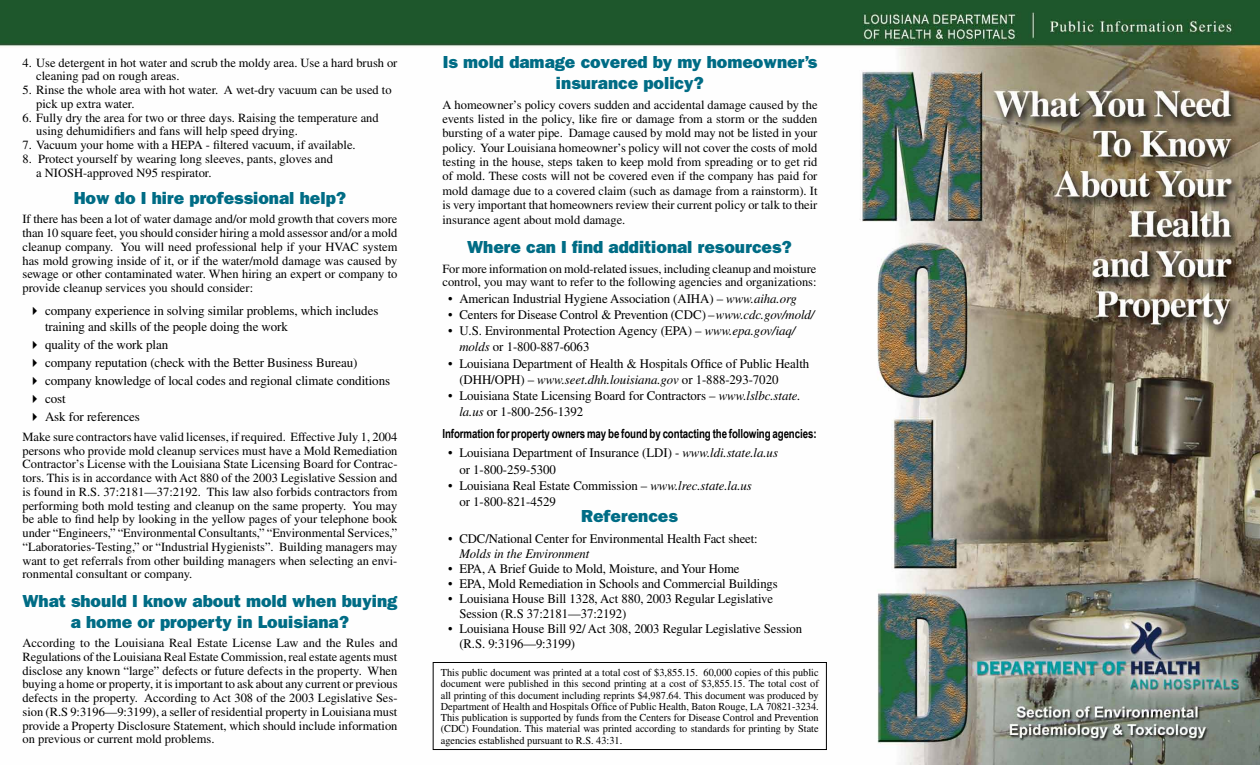
<style>
.page{position:relative;width:1260px;height:765px;background:#fff}
.page>*{position:absolute;margin:0;border:0;box-sizing:border-box;transform-origin:0 0}
.t1{font:800 17.5px/21px "Franklin Gothic";color:#006c85;text-align:center}
.t2{font:13.12px/17.8px "Times";letter-spacing:-.005em;color:#000}
.t3{font:italic 13.12px "Times";letter-spacing:-.005em;color:#000}
.t4{font:12.5px/13.8px "Times";color:#000}
.t5{font:700 12.5px "Arial Narrow";letter-spacing:-.01em;color:#000;scale:.95 1}
.t6{font:10.62px/11.2px "Times";color:#000;text-align:justify}
.s1{font-style:italic}
</style>
<div class="page">
<img style="left:0;top:0;width:1260px;height:765px">
<div style="left:433px;top:662px;width:394px;height:88px;border:1px solid #000"></div>
<svg style="left:33px;top:306px;width:4px;height:9px"></svg>
<svg style="left:33px;top:341px;width:4px;height:8px"></svg>
<svg style="left:33px;top:359px;width:4px;height:8px"></svg>
<svg style="left:33px;top:377px;width:4px;height:8px"></svg>
<svg style="left:33px;top:395px;width:4px;height:8px"></svg>
<svg style="left:33px;top:413px;width:4px;height:8px"></svg>
<p class="t4" style="left:36px;top:56px;width:363px;text-indent:-14px">4. Use detergent in hot water and scrub the moldy area. Use a hard brush or cleaning pad on rough areas.</p>
<p class="t4" style="left:36px;top:83px;width:357px;text-indent:-14px">5. Rinse the whole area with hot water. A wet-dry vacuum can be used to pick up extra water.</p>
<p class="t4" style="left:36px;top:111px;width:344px;text-indent:-14px">6. Fully dry the area for two or three days. Raising the temperature and using dehumidifiers and fans will help speed drying.</p>
<p class="t4" style="left:22px;top:138px;width:335px">7. Vacuum your home with a HEPA - filtered vacuum, if available.</p>
<p class="t4" style="left:36px;top:152px;width:298px;text-indent:-14px">8. Protect yourself by wearing long sleeves, pants, gloves and a NIOSH-approved N95 respirator.</p>
<h1 class="t1" style="left:74px;top:188px;width:274px">How do I hire professional help?</h1>
<p class="t4" style="left:22px;top:212px;width:377px;text-align:justify">If there has been a lot of water damage and/or mold growth that covers more than 10 square feet, you should consider hiring a mold assessor and/or a mold cleanup company. You will need professional help if your HVAC system has mold growing inside of it, or if the water/mold damage was caused by sewage or other contaminated water. When hiring an expert or company to provide cleanup services you should consider:</p>
<p class="t2" style="left:45px;top:301px;width:347px">company experience in solving similar problems, which includes training and skills of the people doing the work<br>quality of the work plan<br>company reputation (check with the Better Business Bureau) company knowledge of local codes and regional climate conditions cost<br>Ask for references</p>
<p class="t4" style="left:22px;top:430px;width:377px;text-align:justify">Make sure contractors have valid licenses, if required. Effective July 1, 2004 persons who provide mold cleanup services must have a Mold Remediation Contractor’s License with the Louisiana State Licensing Board for Contrac&shy;tors. This is in accordance with Act 880 of the 2003 Legislative Session and is found in R.S. 37:2181—37:2192. This law also forbids contractors from performing both mold testing and cleanup on the same property. You may be able to find help by looking in the yellow pages of your telephone book under “Engineers,” “Environmental Consultants,” “Environmental Services,” “Laboratories-Testing,” or “Industrial Hygienists”. Building managers may want to get referrals from other building managers when selecting an envi&shy;ronmental consultant or company.</p>
<h1 class="t1" style="left:22px;top:590px;width:376px">What should I know about mold when buying a home or property in Louisiana?</h1>
<p class="t4" style="left:22px;top:636px;width:377px;text-align:justify">According to the Louisiana Real Estate License Law and the Rules and Regulations of the Louisiana Real Estate Commission, real estate agents must disclose any known “large” defects or future defects in the property. When buying a home or property, it is important to ask about any current or previous defects in the property. According to Act 308 of the 2003 Legislative Ses&shy;sion (R.S 9:3196—9:3199), a seller of residential property in Louisiana must provide a Property Disclosure Statement, which should include information on previous or current mold problems.</p>
<h1 class="t1" style="left:443px;top:51px;width:376px">Is mold damage covered by my homeowner’s insurance policy?</h1>
<p class="t4" style="left:442px;top:97px;width:377px;line-height:14.4px;text-align:justify">A homeowner’s policy covers sudden and accidental damage caused by the events listed in the policy, like fire or damage from a storm or the sudden bursting of a water pipe. Damage caused by mold may not be listed in your policy. Your Louisiana homeowner’s policy will not cover the costs of mold testing in the house, steps taken to keep mold from spreading or to get rid of mold. These costs will not be covered even if the company has paid for mold damage due to a covered claim (such as damage from a rainstorm). It is very important that homeowners review their current policy or talk to their insurance agent about mold damage.</p>
<h1 class="t1" style="left:467px;top:237px;width:326px">Where can I find additional resources?</h1>
<p class="t4" style="left:442px;top:261px;width:376px">For more information on mold-related issues, including cleanup and moisture control, you may want to refer to the following agencies and organizations:</p>
<p class="t2" style="left:448px;top:289px;width:350px">• American Industrial Hygiene Association (AIHA) – <span class="s1">www.aiha.org</span></p>
<p class="t2" style="left:448px;top:305px;width:368px">• Centers for Disease Control &amp; Prevention (CDC) – <span class="s1">www.cdc.gov/mold/</span></p>
<p class="t2" style="left:459px;top:322px;width:338px;line-height:16.2px;text-indent:-11px">• U.S. Environmental Protection Agency (EPA) – <span class="s1">www.epa.gov/iaq/ molds</span> or 1-800-887-6063</p>
<p class="t2" style="left:459px;top:355px;width:351px;line-height:16.2px;text-indent:-11px">• Louisiana Department of Health &amp; Hospitals Office of Public Health (DHH/OPH) – <span class="s1">www.seet.dhh.louisiana.gov</span> or 1-888-293-7020</p>
<p class="t2" style="left:459px;top:387px;width:343px;line-height:16.2px;text-indent:-11px">• Louisiana State Licensing Board for Contractors – <span class="s1">www.lslbc.state. la.us</span> or 1-800-256-1392</p>
<p class="t5" style="left:442px;top:424px;width:395px">Information for property owners may be found by contacting the following agencies:</p>
<p class="t2" style="left:459px;top:445px;width:320px;line-height:16.2px;text-indent:-11px">• Louisiana Department of Insurance (LDI) - <span class="s1">www.ldi.state.la.us </span>or 1-800-259-5300</p>
<p class="t2" style="left:459px;top:477px;width:294px;line-height:16.2px;text-indent:-11px">• Louisiana Real Estate Commission – <span class="s1">www.lrec.state.la.us </span>or 1-800-821-4529</p>
<h1 class="t1" style="left:581px;top:506px;width:98px">References</h1>
<p class="t2" style="left:448px;top:530px;width:311px">• CDC/National Center for Environmental Health Fact sheet:</p>
<p class="t3" style="left:459px;top:546px;width:132px">Molds in the Environment</p>
<p class="t2" style="left:448px;top:560px;width:293px">• EPA, A Brief Guide to Mold, Moisture, and Your Home</p>
<p class="t2" style="left:448px;top:575px;width:331px">• EPA, Mold Remediation in Schools and Commercial Buildings</p>
<p class="t2" style="left:459px;top:591px;width:315px;line-height:15px;text-indent:-11px">• Louisiana House Bill 1328, Act 880, 2003 Regular Legislative<br>Session (R.S 37:2181—37:2192)</p>
<p class="t2" style="left:459px;top:621px;width:344px;line-height:15px;text-indent:-11px">• Louisiana House Bill 92/ Act 308, 2003 Regular Legislative Session (R.S. 9:3196—9:3199)</p>
<p class="t6" style="left:441px;top:667px;width:380px">This public document was printed at a total cost of $3,855.15. 60,000 copies of this public document were published in this second printing at a cost of $3,855.15. The total cost of all printing of this document including reprints $4,987.64. This document was produced by Department of Health and Hospitals Office of Public Health, Baton Rouge, LA 70821-3234.<br>This publication is supported by funds from the Centers for Disease Control and Prevention (CDC) Foundation. This material was printed according to standards for printing by State agencies established pursuant to R.S. 43:31.</p>
</div>
